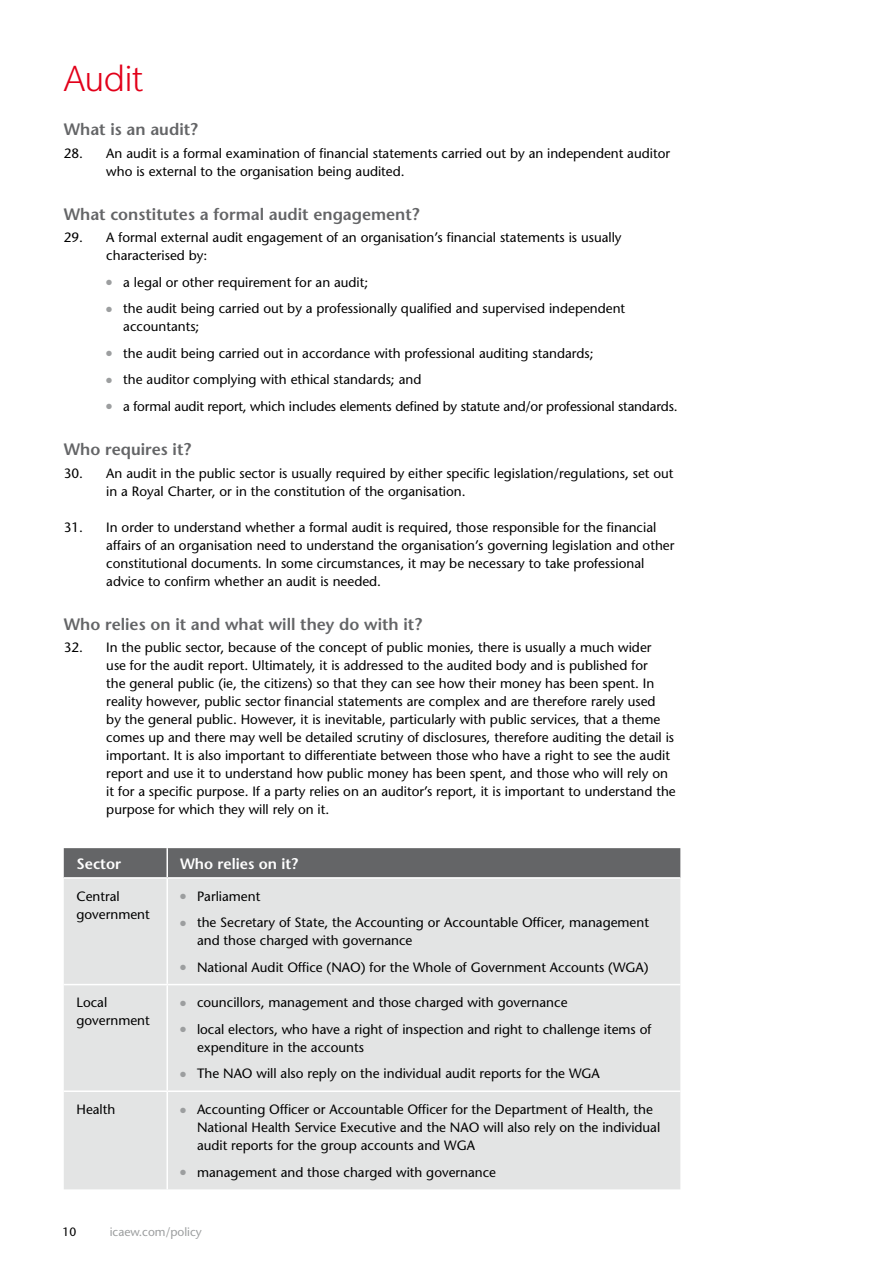
<style>
.page{position:relative;width:893px;height:1263px;background:#fff}
.page>*{position:absolute;margin:0;border:0;box-sizing:border-box;transform-origin:0 0}
.Heading_1{font:300 36px "Stone Sans IIITC Pro";letter-spacing:-.025em;color:#e2001a}
.Heading_2{font:600 16.5px "Stone Sans";color:#646567}
.t1{font:600 15px "Stone Sans";color:#fff}
.List_Paragraph{font:13.5px/18px "Stone Sans";color:#000}
.Secondary_indents{font:13.5px/18px "Stone Sans";color:#000}
.Body_text{font:12px "Stone Sans";color:#9c9e9f}
.Body_text-2{font:12px "Stone Sans";color:#000}
.s1{color:#9c9e9f}
</style>
<div class="page">
<div style="left:64px;top:848px;width:616px;height:29px;background:#646567"></div>
<div style="left:64px;top:879px;width:616px;height:310px;background:#e3e4e4"></div>
<hr style="left:166px;top:848px;width:2px;height:29px;background:#fff">
<hr style="left:166px;top:879px;width:2px;height:105px;background:#fff">
<hr style="left:64px;top:984px;width:103px;height:1px;background:#fff">
<hr style="left:167px;top:984px;width:513px;height:1px;background:#fff">
<hr style="left:166px;top:985px;width:2px;height:105px;background:#fff">
<hr style="left:64px;top:1090px;width:103px;height:2px;background:#fff">
<hr style="left:167px;top:1090px;width:513px;height:2px;background:#fff">
<hr style="left:166px;top:1092px;width:2px;height:97px;background:#fff">
<p class="Heading_1" style="left:64px;top:56px;width:81px">Audit</p>
<p class="Heading_2" style="left:64px;top:120px;width:136px">What is an audit?</p>
<p class="List_Paragraph" style="left:106px;top:144px;width:565px;text-indent:-43px">28. An audit is a formal examination of financial statements carried out by an independent auditor who is external to the organisation being audited.</p>
<p class="Heading_2" style="left:64px;top:204px;width:357px">What constitutes a formal audit engagement?</p>
<p class="List_Paragraph" style="left:106px;top:229px;width:517px;text-indent:-43px">29. A formal external audit engagement of an organisation’s financial statements is usually characterised by:</p>
<p class="Secondary_indents" style="left:106px;top:273px;width:264px"><span class="s1">●</span> a legal or other requirement for an audit;</p>
<p class="Secondary_indents" style="left:123px;top:300px;width:503px;text-indent:-17px"><span class="s1">●</span> the audit being carried out by a professionally qualified and supervised independent accountants;</p>
<p class="Secondary_indents" style="left:106px;top:344px;width:489px"><span class="s1">●</span> the audit being carried out in accordance with professional auditing standards;</p>
<p class="Secondary_indents" style="left:106px;top:371px;width:317px"><span class="s1">●</span> the auditor complying with ethical standards; and</p>
<p class="Secondary_indents" style="left:106px;top:397px;width:573px"><span class="s1">●</span> a formal audit report, which includes elements defined by statute and/or professional standards.</p>
<p class="Heading_2" style="left:64px;top:440px;width:129px">Who requires it?</p>
<p class="List_Paragraph" style="left:106px;top:464px;width:569px;text-indent:-43px">30. An audit in the public sector is usually required by either specific legislation/regulations, set out in a Royal Charter, or in the constitution of the organisation.</p>
<p class="List_Paragraph" style="left:106px;top:518px;width:570px;text-indent:-43px">31. In order to understand whether a formal audit is required, those responsible for the financial affairs of an organisation need to understand the organisation’s governing legislation and other constitutional documents. In some circumstances, it may be necessary to take professional advice to confirm whether an audit is needed.</p>
<p class="Heading_2" style="left:64px;top:614px;width:360px">Who relies on it and what will they do with it?</p>
<p class="List_Paragraph" style="left:106px;top:639px;width:571px;text-indent:-43px">32. In the public sector, because of the concept of public monies, there is usually a much wider<br>use for the audit report. Ultimately, it is addressed to the audited body and is published for<br>the general public (ie, the citizens) so that they can see how their money has been spent. In reality however, public sector financial statements are complex and are therefore rarely used<br>by the general public. However, it is inevitable, particularly with public services, that a theme comes up and there may well be detailed scrutiny of disclosures, therefore auditing the detail is important. It is also important to differentiate between those who have a right to see the audit report and use it to understand how public money has been spent, and those who will rely on it for a specific purpose. If a party relies on an auditor’s report, it is important to understand the purpose for which they will rely on it.</p>
<p class="t1" style="left:77px;top:854px;width:46px">Sector</p>
<p class="t1" style="left:180px;top:854px;width:120px">Who relies on it?</p>
<p class="List_Paragraph" style="left:77px;top:887px;width:75px">Central government</p>
<p class="List_Paragraph" style="left:180px;top:887px;width:82px"><span class="s1">●</span> Parliament</p>
<p class="List_Paragraph" style="left:197px;top:914px;width:453px;text-indent:-17px"><span class="s1">●</span> the Secretary of State, the Accounting or Accountable Officer, management and those charged with governance</p>
<p class="List_Paragraph" style="left:180px;top:958px;width:470px"><span class="s1">●</span> National Audit Office (NAO) for the Whole of Government Accounts (WGA)</p>
<p class="List_Paragraph" style="left:77px;top:994px;width:75px">Local government</p>
<p class="List_Paragraph" style="left:180px;top:994px;width:389px"><span class="s1">●</span> councillors, management and those charged with governance</p>
<p class="List_Paragraph" style="left:197px;top:1020px;width:456px;text-indent:-17px"><span class="s1">●</span> local electors, who have a right of inspection and right to challenge items of expenditure in the accounts</p>
<p class="List_Paragraph" style="left:180px;top:1065px;width:421px"><span class="s1">●</span> The NAO will also reply on the individual audit reports for the WGA</p>
<p class="List_Paragraph" style="left:77px;top:1100px;width:40px">Health</p>
<p class="List_Paragraph" style="left:197px;top:1100px;width:465px;text-indent:-17px"><span class="s1">●</span> Accounting Officer or Accountable Officer for the Department of Health, the<br>National Health Service Executive and the NAO will also rely on the individual audit reports for the group accounts and WGA</p>
<p class="List_Paragraph" style="left:180px;top:1163px;width:318px"><span class="s1">●</span> management and those charged with governance</p>
<p class="Body_text-2" style="left:63px;top:1225px;width:15px">10</p>
<p class="Body_text" style="left:110px;top:1225px;width:94px">icaew.com/policy</p>
</div>
